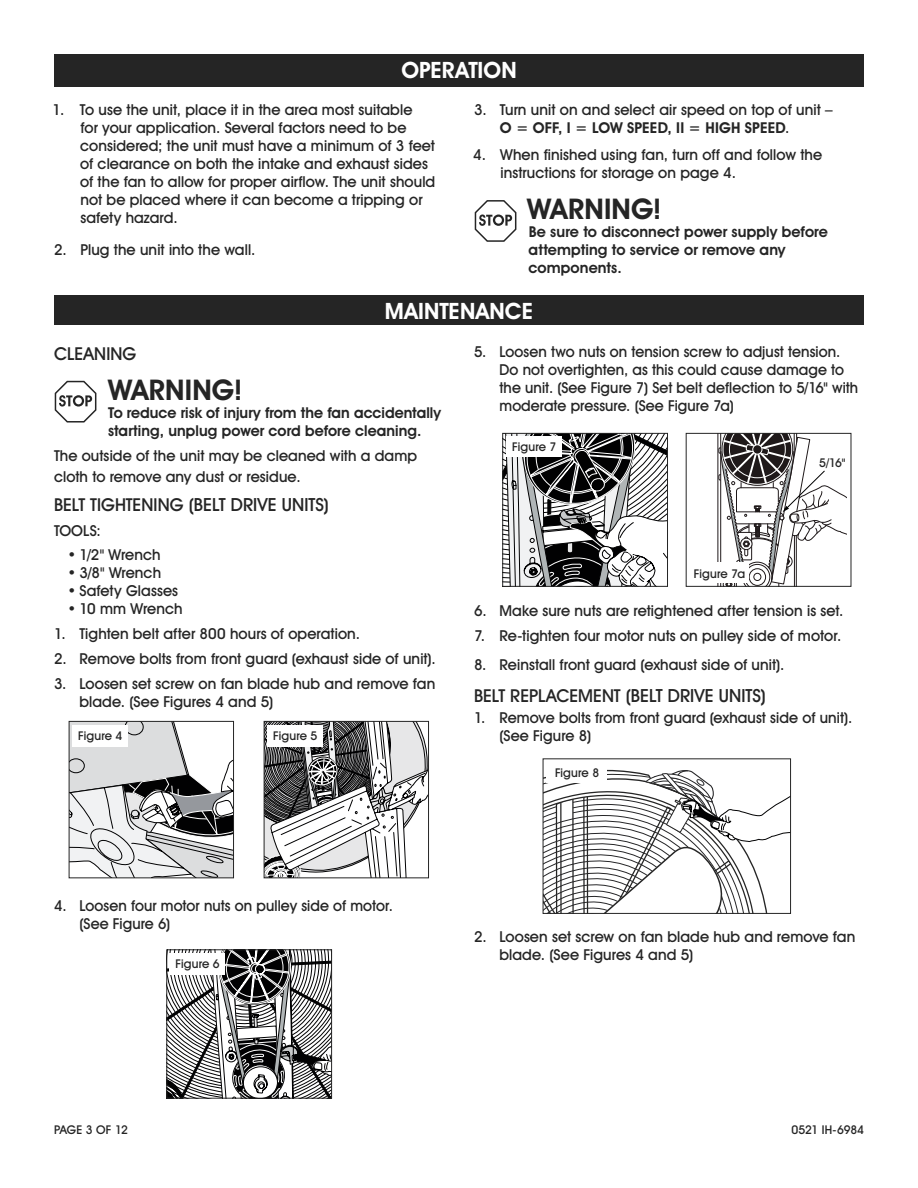
<style>
.page{position:relative;width:918px;height:1188px;background:#fff}
.page>*{position:absolute;margin:0;border:0;box-sizing:border-box;transform-origin:0 0}
.t1{font:700 28.5px "Uline Two Knine";letter-spacing:.005em;color:#252525}
.t2{font:700 22.5px "Uline Two Knine";letter-spacing:.005em;color:#fff}
.t3{font:18px "Uline Two Knine";letter-spacing:.005em;color:#252525}
.t4{font:17.7px "Uline Two Knine";letter-spacing:.01em;color:#252525}
.t5{font:15px/18px "Uline Two Knine";letter-spacing:.005em;color:#252525}
.t6{font:700 15px/18px "Uline Two Knine";letter-spacing:.005em;color:#252525}
.t7{font:12px "Uline Two Knine";letter-spacing:.005em;color:#252525}
.t8{font:12px "Uline Two Knine";letter-spacing:-.015em;color:#252525}
.s1{font-weight:700}
.s2{font-size:17.7px}
</style>
<div class="page">
<div style="left:54px;top:54px;width:810px;height:32px;background:#252525"></div>
<svg style="left:475px;top:200px;width:41px;height:42px"></svg>
<svg style="left:55px;top:381px;width:41px;height:42px"></svg>
<div style="left:54px;top:295px;width:810px;height:30px;background:#252525"></div>
<svg style="left:71px;top:723px;width:161px;height:153px"></svg>
<div style="left:69px;top:721px;width:165px;height:157px;border:1px solid #252525"></div>
<div style="left:72px;top:725px;width:56px;height:21px;background:#fff"></div>
<svg style="left:266px;top:723px;width:161px;height:153px"></svg>
<div style="left:264px;top:721px;width:165px;height:157px;border:1px solid #252525"></div>
<div style="left:267px;top:725px;width:56px;height:21px;background:#fff"></div>
<svg style="left:168px;top:951px;width:162px;height:146px"></svg>
<div style="left:166px;top:949px;width:166px;height:150px;border:1px solid #252525"></div>
<div style="left:170px;top:953px;width:55px;height:21px;background:#fff"></div>
<svg style="left:504px;top:435px;width:162px;height:150px"></svg>
<div style="left:502px;top:433px;width:166px;height:154px;border:1px solid #252525"></div>
<div style="left:506px;top:437px;width:55px;height:20px;background:#fff"></div>
<svg style="left:718px;top:435px;width:129px;height:150px"></svg>
<div style="left:753px;top:445px;width:9px;height:9px;background:#1f191a;border-radius:50%"></div>
<div style="left:753px;top:445px;width:9px;height:9px;border:1px solid #fff;border-radius:50%"></div>
<div style="left:686px;top:433px;width:165px;height:154px;border:1px solid #252525"></div>
<div style="left:690px;top:563px;width:59px;height:20px;background:#fff"></div>
<svg style="left:545px;top:769px;width:244px;height:143px"></svg>
<div style="left:543px;top:758px;width:248px;height:156px;border:1px solid #252525"></div>
<div style="left:546px;top:762px;width:61px;height:21px;background:#fff"></div>
<h2 class="t2" style="left:401px;top:56px;width:117px">OPERATION</h2>
<p class="t5" style="left:80px;top:101px;width:357px;text-indent:-28px">1. To use the unit, place it in the area most suitable<br>for your application. Several factors need to be considered; the unit must have a minimum of 3 feet of clearance on both the intake and exhaust sides of the fan to allow for proper airflow. The unit should not be placed where it can become a tripping or safety hazard.</p>
<p class="t5" style="left:54px;top:240px;width:203px">2. Plug the unit into the wall.</p>
<p class="t5" style="left:500px;top:101px;width:334px;text-indent:-26px">3. Turn unit on and select air speed on top of unit –<br><span class="s1">O = OFF, I = LOW SPEED, II = HIGH SPEED</span>.</p>
<p class="t5" style="left:501px;top:146px;width:323px;text-indent:-27px">4. When finished using fan, turn off and follow the instructions for storage on page 4.</p>
<h1 class="t1" style="left:527px;top:192px;width:136px">WARNING!</h1>
<p class="t6" style="left:528px;top:223px;width:301px">Be sure to disconnect power supply before attempting to service or remove any components.</p>
<h2 class="t2" style="left:385px;top:297px;width:150px">MAINTENANCE</h2>
<p class="t4" style="left:54px;top:342px;width:84px">CLEANING</p>
<h1 class="t1" style="left:108px;top:373px;width:136px">WARNING!</h1>
<p class="t6" style="left:108px;top:404px;width:334px">To reduce risk of injury from the fan accidentally starting, unplug power cord before cleaning.</p>
<p class="t5" style="left:54px;top:445px;width:365px;line-height:21.3px">The outside of the unit may be cleaned with a damp cloth to remove any dust or residue.</p>
<p class="t3" style="left:54px;top:493px;width:276px"><span class="s2">BELT TIGHTENING</span> (BELT DRIVE UNITS)</p>
<p class="t5" style="left:54px;top:521px;width:48px">TOOLS:</p>
<p class="t5" style="left:68px;top:546px;width:95px">• 1/2" Wrench</p>
<p class="t5" style="left:68px;top:564px;width:95px">• 3/8" Wrench</p>
<p class="t5" style="left:68px;top:582px;width:112px">• Safety Glasses</p>
<p class="t5" style="left:68px;top:600px;width:117px">• 10 mm Wrench</p>
<p class="t5" style="left:54px;top:625px;width:308px">1. Tighten belt after 800 hours of operation.</p>
<p class="t5" style="left:54px;top:649px;width:383px">2. Remove bolts from front guard (exhaust side of unit).</p>
<p class="t5" style="left:80px;top:674px;width:357px;text-indent:-26px">3. Loosen set screw on fan blade hub and remove fan blade. (See Figures 4 and 5)</p>
<p class="t7" style="left:78px;top:729px;width:46px">Figure 4</p>
<p class="t7" style="left:273px;top:729px;width:46px">Figure 5</p>
<p class="t5" style="left:500px;top:343px;width:360px;text-indent:-26px">5. Loosen two nuts on tension screw to adjust tension.<br>Do not overtighten, as this could cause damage to the unit. (See Figure 7) Set belt deflection to 5/16" with moderate pressure. (See Figure 7a)</p>
<p class="t7" style="left:512px;top:440px;width:46px">Figure 7</p>
<p class="t7" style="left:694px;top:566px;width:53px">Figure 7a</p>
<p class="t7" style="left:819px;top:455px;width:28px">5/16<span class="s1">"</span></p>
<p class="t5" style="left:474px;top:601px;width:371px">6. Make sure nuts are retightened after tension is set.</p>
<p class="t5" style="left:474px;top:626px;width:369px">7. Re-tighten four motor nuts on pulley side of motor.</p>
<p class="t5" style="left:474px;top:655px;width:312px">8. Reinstall front guard (exhaust side of unit).</p>
<p class="t3" style="left:474px;top:684px;width:293px"><span class="s2">BELT REPLACEMENT</span> (BELT DRIVE UNITS)</p>
<p class="t5" style="left:500px;top:709px;width:354px;text-indent:-26px">1. Remove bolts from front guard (exhaust side of unit). (See Figure 8)</p>
<p class="t7" style="left:555px;top:765px;width:46px">Figure 8</p>
<p class="t5" style="left:80px;top:897px;width:315px;text-indent:-26px">4. Loosen four motor nuts on pulley side of motor. (See Figure 6)</p>
<p class="t7" style="left:176px;top:957px;width:46px">Figure 6</p>
<p class="t5" style="left:500px;top:928px;width:357px;text-indent:-26px">2. Loosen set screw on fan blade hub and remove fan blade. (See Figures 4 and 5)</p>
<p class="t7" style="left:54px;top:1122px;width:75px">PAGE 3 OF 12</p>
<p class="t8" style="left:792px;top:1122px;width:74px">0521 IH-6984</p>
</div>
